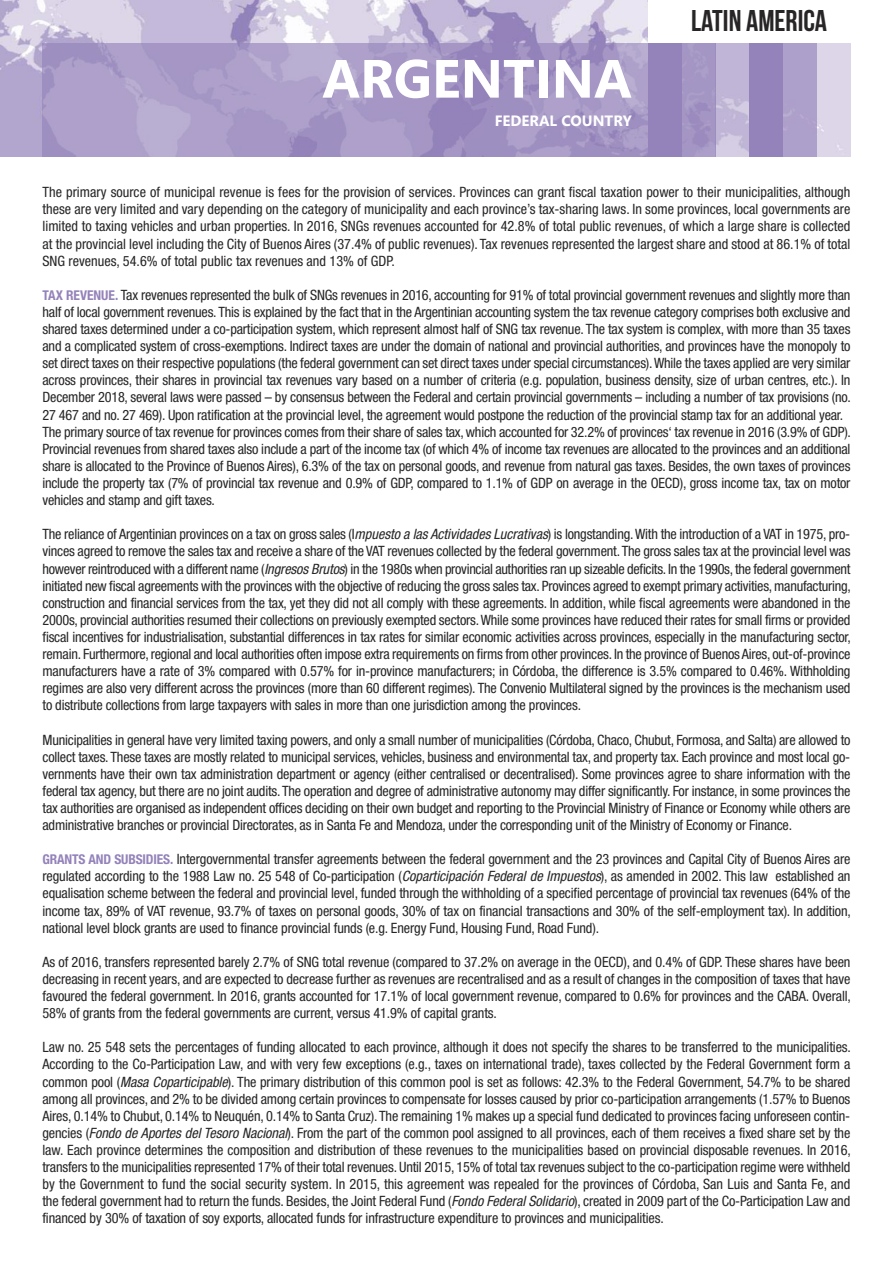
<style>
.page{position:relative;width:893px;height:1263px;background:#fff}
.page>*{position:absolute;margin:0;border:0;box-sizing:border-box;transform-origin:0 0}
.t1{font:700 53.7px "Segoe";color:#fff}
.t2{font:700 30px "Bebas Neue";color:#272526}
.t3{font:700 15px "Segoe";color:#fff}
.t4{font:condensed 14.25px/17.1px "Helvetica Neue";letter-spacing:-.015em;color:#272526;text-align:justify}
.s1{font-weight:700;font-size:13.5px;color:#9483ba}
.s2{font-style:italic}
</style>
<div class="page">
<img style="left:0;top:0;width:850px;height:156px">
<div style="left:43px;top:43px;width:605px;height:113px;background:#9483ba;opacity:.64"></div>
<div style="left:648px;top:0;width:205px;height:43px;background:#fff"></div>
<div style="left:648px;top:43px;width:34px;height:113px;background:#9483ba"></div>
<div style="left:682px;top:43px;width:33px;height:113px;background:#a496c4"></div>
<div style="left:715px;top:43px;width:34px;height:113px;background:#9483ba;opacity:.39"></div>
<div style="left:749px;top:43px;width:34px;height:113px;background:#9483ba"></div>
<div style="left:783px;top:43px;width:34px;height:113px;background:#ada0ca"></div>
<h1 class="t1" style="left:322px;top:48px;width:311px">ARGENTINA</h1>
<p class="t3" style="left:495px;top:112px;width:139px">FEDERAL COUNTRY</p>
<h2 class="t2" style="left:691px;top:3px;width:138px">LATIN AMERICA</h2>
<p class="t4" style="left:43px;top:185px;width:809px">The primary source of municipal revenue is fees for the provision of services. Provinces can grant fiscal taxation power to their municipalities, although these are very limited and vary depending on the category of municipality and each province’s tax-sharing laws. In some provinces, local governments are limited to taxing vehicles and urban properties. In 2016, SNGs revenues accounted for 42.8% of total public revenues, of which a large share is collected at the provincial level including the City of Buenos Aires (37.4% of public revenues). Tax revenues represented the largest share and stood at 86.1% of total SNG revenues, 54.6% of total public tax revenues and 13% of GDP.</p>
<p class="t4" style="left:43px;top:287px;width:810px;text-align:left"><span class="s1">TAX REVENUE.</span> Tax revenues represented the bulk of SNGs revenues in 2016, accounting for 91% of total provincial government revenues and slightly more than half of local government revenues. This is explained by the fact that in the Argentinian accounting system the tax revenue category comprises both exclusive and shared taxes determined under a co-participation system, which represent almost half of SNG tax revenue. The tax system is complex, with more than 35 taxes and a complicated system of cross-exemptions. Indirect taxes are under the domain of national and provincial authorities, and provinces have the monopoly to set direct taxes on their respective populations (the federal government can set direct taxes under special circumstances).While the taxes applied are very similar across provinces, their shares in provincial tax revenues vary based on a number of criteria (e.g. population, business density, size of urban centres, etc.). In December 2018, several laws were passed – by consensus between the Federal and certain provincial governments – including a number of tax provisions (no.<br>27 467 and no. 27 469). Upon ratification at the provincial level, the agreement would postpone the reduction of the provincial stamp tax for an additional year.<br>The primary source of tax revenue for provinces comes from their share of sales tax, which accounted for 32.2% of provinces‘ tax revenue in 2016 (3.9% of GDP).<br>Provincial revenues from shared taxes also include a part of the income tax (of which 4% of income tax revenues are allocated to the provinces and an additional share is allocated to the Province of Buenos Aires), 6.3% of the tax on personal goods, and revenue from natural gas taxes. Besides, the own taxes of provinces include the property tax (7% of provincial tax revenue and 0.9% of GDP, compared to 1.1% of GDP on average in the OECD), gross income tax, tax on motor vehicles and stamp and gift taxes.</p>
<p class="t4" style="left:43px;top:527px;width:810px">The reliance of Argentinian provinces on a tax on gross sales (I<span class="s2">mpuesto a las Actividades Lucrativas</span>) is longstanding.With the introduction of a VAT in 1975, pro&shy;vinces agreed to remove the sales tax and receive a share of the VAT revenues collected by the federal government.The gross sales tax at the provincial level was however reintroduced with a different name (<span class="s2">Ingresos Brutos</span>) in the 1980s when provincial authorities ran up sizeable deficits. In the 1990s, the federal government initiated new fiscal agreements with the provinces with the objective of reducing the gross sales tax. Provinces agreed to exempt primary activities,manufacturing, construction and financial services from the tax, yet they did not all comply with these agreements. In addition, while fiscal agreements were abandoned in the 2000s, provincial authorities resumed their collections on previously exempted sectors.While some provinces have reduced their rates for small firms or provided fiscal incentives for industrialisation, substantial differences in tax rates for similar economic activities across provinces, especially in the manufacturing sector, remain. Furthermore,regional and local authorities often impose extra requirements on firms from other provinces. In the province of Buenos Aires, out-of-province manufacturers have a rate of 3% compared with 0.57% for in-province manufacturers; in Córdoba, the difference is 3.5% compared to 0.46%. Withholding regimes are also very different across the provinces (more than 60 different regimes). The Convenio Multilateral signed by the provinces is the mechanism used to distribute collections from large taxpayers with sales in more than one jurisdiction among the provinces.</p>
<p class="t4" style="left:43px;top:732px;width:809px">Municipalities in general have very limited taxing powers, and only a small number of municipalities (Córdoba, Chaco, Chubut, Formosa, and Salta) are allowed to collect taxes. These taxes are mostly related to municipal services, vehicles, business and environmental tax, and property tax. Each province and most local go&shy;vernments have their own tax administration department or agency (either centralised or decentralised). Some provinces agree to share information with the federal tax agency, but there are no joint audits.The operation and degree of administrative autonomy may differ significantly. For instance, in some provinces the tax authorities are organised as independent offices deciding on their own budget and reporting to the Provincial Ministry of Finance or Economy while others are administrative branches or provincial Directorates, as in Santa Fe and Mendoza, under the corresponding unit of the Ministry of Economy or Finance.</p>
<p class="t4" style="left:43px;top:852px;width:810px"><span class="s1">GRANTS AND SUBSIDIES.</span> Intergovernmental transfer agreements between the federal government and the 23 provinces and Capital City of Buenos Aires are regulated according to the 1988 Law no. 25 548 of Co-participation (<span class="s2">Coparticipación Federal de Impuestos</span>), as amended in 2002. This law established an equalisation scheme between the federal and provincial level, funded through the withholding of a specified percentage of provincial tax revenues (64% of the income tax, 89% of VAT revenue, 93.7% of taxes on personal goods, 30% of tax on financial transactions and 30% of the self-employment tax). In addition, national level block grants are used to finance provincial funds (e.g. Energy Fund, Housing Fund, Road Fund).</p>
<p class="t4" style="left:42px;top:954px;width:810px">As of 2016, transfers represented barely 2.7% of SNG total revenue (compared to 37.2% on average in the OECD), and 0.4% of GDP. These shares have been decreasing in recent years, and are expected to decrease further as revenues are recentralised and as a result of changes in the composition of taxes that have favoured the federal government. In 2016, grants accounted for 17.1% of local government revenue, compared to 0.6% for provinces and the CABA. Overall, 58% of grants from the federal governments are current, versus 41.9% of capital grants.</p>
<p class="t4" style="left:42px;top:1040px;width:810px">Law no. 25 548 sets the percentages of funding allocated to each province, although it does not specify the shares to be transferred to the municipalities.<br>According to the Co-Participation Law, and with very few exceptions (e.g., taxes on international trade), taxes collected by the Federal Government form a common pool (<span class="s2">Masa Coparticipable</span>). The primary distribution of this common pool is set as follows: 42.3% to the Federal Government, 54.7% to be shared among all provinces, and 2% to be divided among certain provinces to compensate for losses caused by prior co-participation arrangements (1.57% to Buenos Aires, 0.14% to Chubut, 0.14% to Neuquén, 0.14% to Santa Cruz).The remaining 1% makes up a special fund dedicated to provinces facing unforeseen contin&shy;gencies (<span class="s2">Fondo de Aportes del Tesoro Nacional</span>). From the part of the common pool assigned to all provinces, each of them receives a fixed share set by the law. Each province determines the composition and distribution of these revenues to the municipalities based on provincial disposable revenues. In 2016, transfers to the municipalities represented 17% of their total revenues. Until 2015, 15% of total tax revenues subject to the co-participation regime were withheld by the Government to fund the social security system. In 2015, this agreement was repealed for the provinces of Córdoba, San Luis and Santa Fe, and the federal government had to return the funds. Besides, the Joint Federal Fund (<span class="s2">Fondo Federal Solidario</span>), created in 2009 part of the Co-Participation Law and financed by 30% of taxation of soy exports, allocated funds for infrastructure expenditure to provinces and municipalities.</p>
</div>
